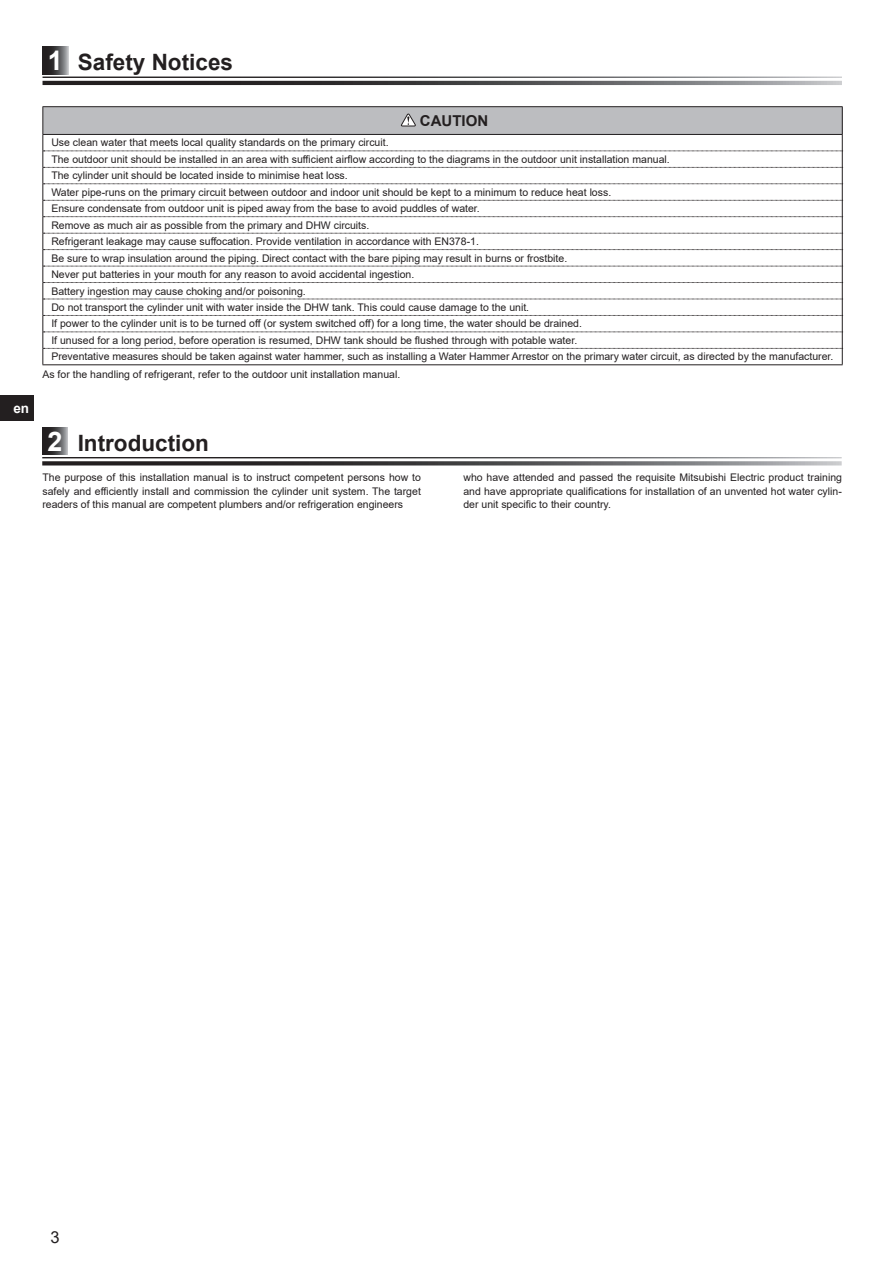
<style>
.page{position:relative;width:893px;height:1263px;background:#fff}
.page>*{position:absolute;margin:0;border:0;box-sizing:border-box;transform-origin:0 0}
.t1{font:700 22.5px "Arial";color:#231f20}
.t2{font:16.5px "Arial";color:#231f20}
.t3{font:700 15px "Arial";color:#231f20}
.t4{font:700 13.5px "Arial";color:#fff}
.t5{font:10.5px/16.5px "Arial";color:#231f20;text-align:justify}
.s1{font-size:27px;color:#fff}
</style>
<div class="page">
<svg style="left:43px;top:81px;width:799px;height:4px;background:#4f4e50"></svg>
<svg style="left:43px;top:47px;width:25px;height:27px"></svg>
<div style="left:0;top:395px;width:34px;height:26px;background:#231f20"></div>
<hr style="left:42px;top:106px;width:801px;height:1px;background:#231f20">
<hr style="left:42px;top:364px;width:801px;height:1px;background:#231f20">
<svg style="left:42px;top:107px;width:801px;height:257px"></svg>
<svg style="left:42px;top:427px;width:26px;height:28px"></svg>
<svg style="left:42px;top:461px;width:800px;height:4px;background:#5b5a5b"></svg>
<h1 class="t1" style="left:48px;top:47px;width:187px"><span class="s1">1</span> Safety Notices</h1>
<p class="t4" style="left:13px;top:399px;width:17px">en</p>
<h3 class="t3" style="left:420px;top:110px;width:70px">CAUTION</h3>
<p class="t5" style="left:51px;top:134px;width:783px;text-align:left">Use clean water that meets local quality standards on the primary circuit.<br>The outdoor unit should be installed in an area with sufficient airflow according to the diagrams in the outdoor unit installation manual.<br>The cylinder unit should be located inside to minimise heat loss.<br>Water pipe-runs on the primary circuit between outdoor and indoor unit should be kept to a minimum to reduce heat loss.<br>Ensure condensate from outdoor unit is piped away from the base to avoid puddles of water.<br>Remove as much air as possible from the primary and DHW circuits.<br>Refrigerant leakage may cause suffocation. Provide ventilation in accordance with EN378-1.<br>Be sure to wrap insulation around the piping. Direct contact with the bare piping may result in burns or frostbite.<br>Never put batteries in your mouth for any reason to avoid accidental ingestion.<br>Battery ingestion may cause choking and/or poisoning.<br>Do not transport the cylinder unit with water inside the DHW tank. This could cause damage to the unit.<br>If power to the cylinder unit is to be turned off (or system switched off) for a long time, the water should be drained.<br>If unused for a long period, before operation is resumed, DHW tank should be flushed through with potable water.<br>Preventative measures should be taken against water hammer, such as installing a Water Hammer Arrestor on the primary water circuit, as directed by the manufacturer.</p>
<p class="t5" style="left:42px;top:366px;width:359px">As for the handling of refrigerant, refer to the outdoor unit installation manual.</p>
<h1 class="t1" style="left:47px;top:427px;width:163px"><span class="s1">2</span> Introduction</h1>
<p class="t5" style="left:42px;top:470px;width:380px;line-height:13.5px">The purpose of this installation manual is to instruct competent persons how to safely and efficiently install and commission the cylinder unit system. The target readers of this manual are competent plumbers and/or refrigeration engineers</p>
<p class="t5" style="left:463px;top:470px;width:380px;line-height:13.5px">who have attended and passed the requisite Mitsubishi Electric product training and have appropriate qualifications for installation of an unvented hot water cylin&shy;der unit specific to their country.</p>
<h2 class="t2" style="left:50px;top:1226px;width:11px">3</h2>
</div>
